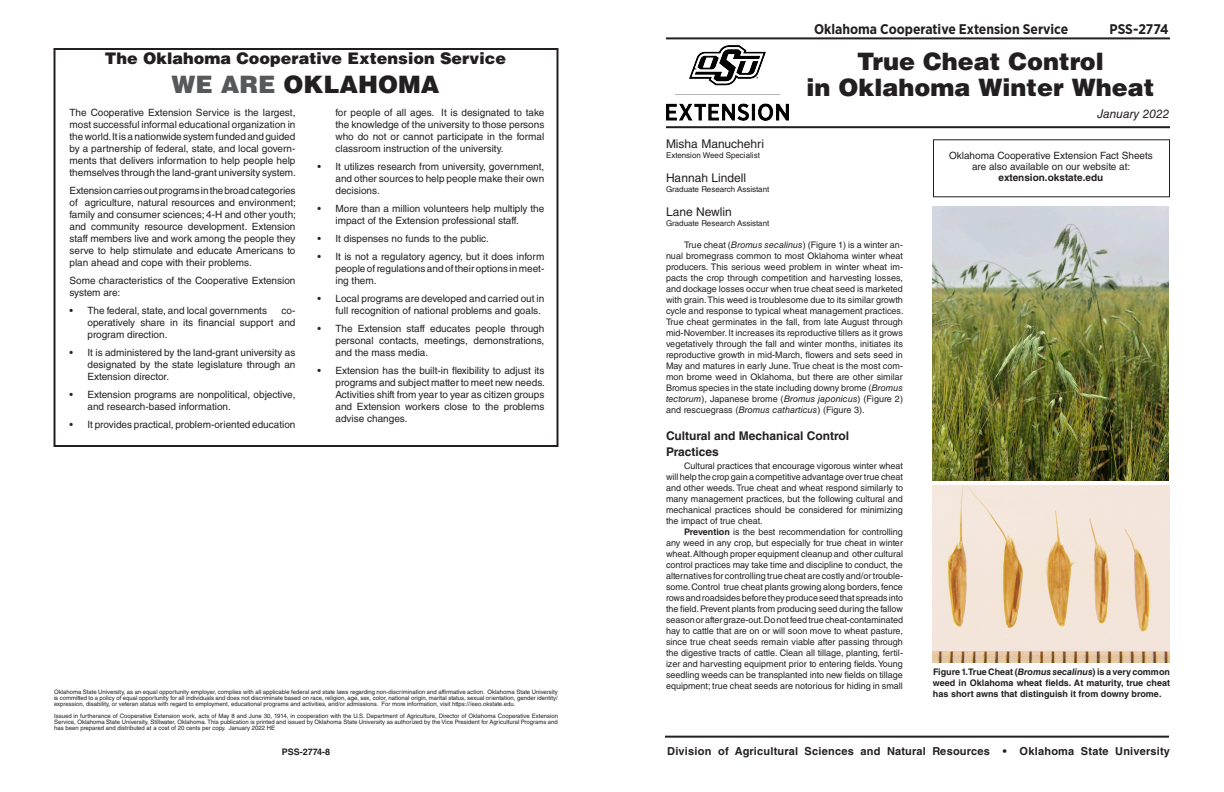
<style>
.page{position:relative;width:1224px;height:792px;background:#fff}
.page>*{position:absolute;margin:0;border:0;box-sizing:border-box;transform-origin:0 0}
.Headline{font:900 24px "Helvetica LT Std";color:#231f20}
.t1{font:900 16px "Helvetica LT Std";color:#231f20}
.t2{font:700 14px "Gotham Narrow";color:#231f20}
.Names{font:12px "Helvetica LT Std";color:#231f20}
.Subhead_1{font:700 12px "Helvetica LT Std";color:#231f20}
.Subhead_1-2{font:italic 12px "Helvetica LT Std";color:#231f20}
.t3{font:700 11px "Helvetica LT Std";letter-spacing:.02em;color:#231f20}
.Body_Text{font:10px/12px "Helvetica LT Std";color:#231f20;text-align:justify}
.Body_Text-2{font:700 10px "Helvetica LT Std";color:#231f20}
.Body_Text-3{font:9px/11px "Helvetica LT Std";color:#231f20;text-align:justify}
.Body_Text-4{font:700 9px/11px "Helvetica LT Std";color:#231f20;text-align:justify}
.Titles{font:8px "Helvetica LT Std";color:#231f20}
.Cost{font:6px/6px "Helvetica LT Std";color:#231f20;text-align:justify}
.s1{color:#57585a}
.s2{font-style:italic}
.s3{font-weight:700}
</style>
<div class="page">
<hr style="left:665px;top:736px;width:504px;height:2px;background:#231f20">
<hr style="left:666px;top:126px;width:504px;height:2px;background:#231f20">
<hr style="left:666px;top:37px;width:504px;height:2px;background:#231f20">
<div style="left:54px;top:48px;width:504px;height:399px;border:2px solid #231f20"></div>
<img style="left:933px;top:485px;width:236px;height:177px">
<img style="left:932px;top:206px;width:237px;height:274px">
<img style="left:666px;top:45px;width:122px;height:75px">
<p class="t1" style="left:105px;top:48px;width:403px">The Oklahoma Cooperative Extension Service</p>
<p class="Headline" style="left:172px;top:69px;width:269px"><span class="s1">WE ARE</span> OKLAHOMA</p>
<p class="Body_Text" style="left:336px;top:107px;width:210px">for people of all ages. It is designated to take the knowledge of the university to those persons who do not or cannot participate in the formal classroom instruction of the university.</p>
<p class="Body_Text" style="left:336px;top:161px;width:210px;text-indent:-18px">• It utilizes research from university, government, and other sources to help people make their own decisions.</p>
<p class="Body_Text" style="left:336px;top:203px;width:210px;text-indent:-18px">• More than a million volunteers help multiply the impact of the Extension professional staff.</p>
<p class="Body_Text" style="left:318px;top:233px;width:173px">• It dispenses no funds to the public.</p>
<p class="Body_Text" style="left:336px;top:251px;width:210px;text-indent:-18px">• It is not a regulatory agency, but it does inform people of regulations and of their options in meet&shy;ing them.</p>
<p class="Body_Text" style="left:336px;top:293px;width:210px;text-indent:-18px">• Local programs are developed and carried out in full recognition of national problems and goals.</p>
<p class="Body_Text" style="left:336px;top:323px;width:210px;text-indent:-18px">• The Extension staff educates people through personal contacts, meetings, demonstrations, and the mass media.</p>
<p class="Body_Text" style="left:336px;top:365px;width:211px;text-indent:-18px">• Extension has the built-in flexibility to adjust its programs and subject matter to meet new needs.<br>Activities shift from year to year as citizen groups and Extension workers close to the problems advise changes.</p>
<p class="Body_Text" style="left:70px;top:107px;width:228px">The Cooperative Extension Service is the largest, most successful informal educational organization in the world. It is a nationwide system funded and guided by a partnership of federal, state, and local govern&shy;ments that delivers information to help people help themselves through the land-grant university system.</p>
<p class="Body_Text" style="left:70px;top:185px;width:228px">Extension carries out programs in the broad categories of agriculture, natural resources and environment; family and consumer sciences; 4-H and other youth; and community resource development. Extension staff members live and work among the people they serve to help stimulate and educate Americans to plan ahead and cope with their problems.</p>
<p class="Body_Text" style="left:70px;top:275px;width:227px">Some characteristics of the Cooperative Extension system are:</p>
<p class="Body_Text" style="left:70px;top:305px;width:199px">• The federal, state, and local governments</p>
<p class="Body_Text" style="left:88px;top:305px;width:210px;text-indent:194px">co&shy;operatively share in its financial support and program direction.</p>
<p class="Body_Text" style="left:88px;top:347px;width:210px;text-indent:-18px">• It is administered by the land-grant university as designated by the state legislature through an Extension director.</p>
<p class="Body_Text" style="left:88px;top:389px;width:209px;text-indent:-18px">• Extension programs are nonpolitical, objective, and research-based information.</p>
<p class="Body_Text" style="left:70px;top:419px;width:228px">• It provides practical, problem-oriented education</p>
<p class="Cost" style="left:54px;top:689px;width:505px">Oklahoma State University, as an equal opportunity employer, complies with all applicable federal and state laws regarding non-discrimination and affirmative action. Oklahoma State University is committed to a policy of equal opportunity for all individuals and does not discriminate based on race, religion, age, sex, color, national origin, marital status, sexual orientation, gender identity/ expression, disability, or veteran status with regard to employment, educational programs and activities, and/or admissions. For more information, visit https:///eeo.okstate.edu.</p>
<p class="Cost" style="left:54px;top:713px;width:506px">Issued in furtherance of Cooperative Extension work, acts of May 8 and June 30, 1914, in cooperation with the U.S. Department of Agriculture, Director of Oklahoma Cooperative Extension Service, Oklahoma State University, Stillwater, Oklahoma. This publication is printed and issued by Oklahoma State University as authorized by the Vice President for Agricultural Programs and has been prepared and distributed at a cost of 20 cents per copy. January 2022 HE</p>
<p class="Body_Text-4" style="left:282px;top:746px;width:50px">PSS-2774-8</p>
<p class="t2" style="left:814px;top:20px;width:256px">Oklahoma Cooperative Extension Service</p>
<p class="t2" style="left:1110px;top:20px;width:60px">PSS-2774</p>
<p class="Headline" style="left:857px;top:46px;width:248px">True Cheat Control</p>
<p class="Headline" style="left:807px;top:72px;width:349px">in Oklahoma Winter Wheat</p>
<p class="Names" style="left:666px;top:137px;width:100px">Misha Manuchehri</p>
<p class="Titles" style="left:666px;top:150px;width:95px">Extension Weed Specialist</p>
<p class="Names" style="left:666px;top:171px;width:82px">Hannah Lindell</p>
<p class="Titles" style="left:666px;top:184px;width:105px">Graduate Research Assistant</p>
<p class="Names" style="left:666px;top:205px;width:67px">Lane Newlin</p>
<p class="Titles" style="left:666px;top:218px;width:105px">Graduate Research Assistant</p>
<p class="Body_Text-3" style="left:666px;top:239px;width:239px;text-indent:18px">True cheat (<span class="s2">Bromus secalinus</span>) (Figure 1) is a winter an&shy;nual bromegrass common to most Oklahoma winter wheat producers. This serious weed problem in winter wheat im&shy;pacts the crop through competition and harvesting losses, and dockage losses occur when true cheat seed is marketed with grain. This weed is troublesome due to its similar growth cycle and response to typical wheat management practices.<br>True cheat germinates in the fall, from late August through mid-November. It increases its reproductive tillers as it grows vegetatively through the fall and winter months, initiates its reproductive growth in mid-March, flowers and sets seed in May and matures in early June. True cheat is the most com&shy;mon brome weed in Oklahoma, but there are other similar Bromus species in the state including downy brome (<span class="s2">Bromus tectorum</span>), Japanese brome (<span class="s2">Bromus japonicus</span>) (Figure 2) and rescuegrass (<span class="s2">Bromus catharticus</span>) (Figure 3).</p>
<p class="Subhead_1" style="left:666px;top:428px;width:185px">Cultural and Mechanical Control</p>
<p class="Subhead_1" style="left:666px;top:444px;width:54px">Practices</p>
<p class="Body_Text-3" style="left:666px;top:461px;width:239px;text-indent:18px">Cultural practices that encourage vigorous winter wheat will help the crop gain a competitive advantage over true cheat and other weeds. True cheat and wheat respond similarly to many management practices, but the following cultural and mechanical practices should be considered for minimizing the impact of true cheat.</p>
<p class="Body_Text-3" style="left:666px;top:527px;width:239px;text-indent:18px"><span class="s3">Prevention</span> is the best recommendation for controlling any weed in any crop, but especially for true cheat in winter wheat. Although proper equipment cleanup and other cultural control practices may take time and discipline to conduct, the alternatives for controlling true cheat are costly and/or trouble&shy;some. Control true cheat plants growing along borders, fence rows and roadsides before they produce seed that spreads into the field. Prevent plants from producing seed during the fallow season or after graze-out. Do not feed true cheat-contaminated hay to cattle that are on or will soon move to wheat pasture, since true cheat seeds remain viable after passing through the digestive tracts of cattle. Clean all tillage, planting, fertil&shy;izer and harvesting equipment prior to entering fields. Young seedling weeds can be transplanted into new fields on tillage equipment; true cheat seeds are notorious for hiding in small</p>
<p class="Subhead_1-2" style="left:1097px;top:107px;width:74px">January 2022</p>
<p class="Body_Text" style="left:949px;top:150px;width:205px">Oklahoma Cooperative Extension Fact Sheets</p>
<p class="Body_Text" style="left:972px;top:161px;width:160px">are also available on our website at:</p>
<p class="Body_Text-2" style="left:999px;top:172px;width:106px">extension.okstate.edu</p>
<p class="Body_Text-4" style="left:933px;top:666px;width:239px">Figure 1. True Cheat (<span class="s2">Bromus secalinus</span>) is a very common weed in Oklahoma wheat fields. At maturity, true cheat has short awns that distinguish it from downy brome.</p>
<p class="t3" style="left:667px;top:744px;width:504px">Division of Agricultural Sciences and Natural Resources • Oklahoma State University</p>
</div>
